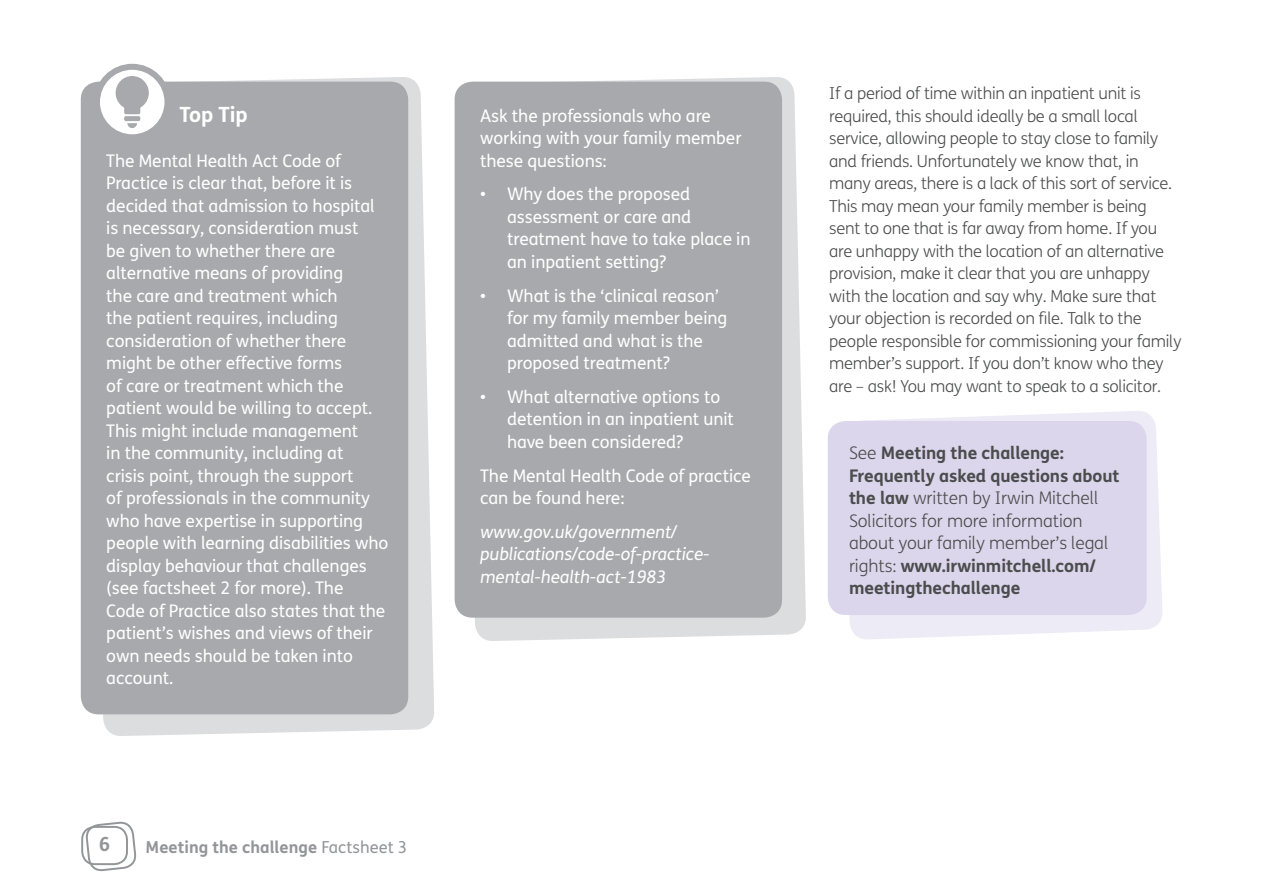
<style>
.page{position:relative;width:1263px;height:893px;background:#fff}
.page>*{position:absolute;margin:0;border:0;box-sizing:border-box;transform-origin:0 0}
.body_copy{font:700 21px "FS Mencap";letter-spacing:-.005em;color:#fff}
.t1{font:700 19.5px "FS Mencap";color:#939598}
.body_copy-2{font:17.4px/22.5px "FS Mencap";letter-spacing:-.005em;color:#fff}
.body_copy-3{font:700 17.4px/22.5px "FS Mencap";letter-spacing:-.005em;color:#4b4c4d}
.body_copy-4{font:italic 17.4px/22.5px "FS Mencap";letter-spacing:-.005em;color:#fff}
.body_copy-5{font:300 16.5px/22.5px "FS Mencap";letter-spacing:-.015em;color:#4b4c4d}
.t2{font:700 16.5px "FS Mencap";color:#939598}
.s1{font-weight:400}
.s2{font-weight:300}
</style>
<div class="page">
<div style="left:81px;top:826px;width:47px;height:39px;border:2px solid #939598;border-radius:13px"></div>
<svg style="left:86px;top:821px;width:50px;height:51px"></svg>
<svg style="left:89px;top:77px;width:345px;height:659px;fill:#dcdddf"></svg>
<svg style="left:463px;top:77px;width:343px;height:564px;fill:#dcdddf"></svg>
<div style="left:81px;top:82px;width:327px;height:632px;background:#a8a9ad;border-radius:18px"></div>
<div style="left:455px;top:82px;width:327px;height:536px;background:#a8a9ad;border-radius:18px"></div>
<svg style="left:97px;top:67px;width:70px;height:70px;fill:#fff"></svg>
<div style="left:94px;top:64px;width:76px;height:76px;border:6px solid #a8a9ad;border-radius:50%"></div>
<div style="left:116px;top:76px;width:33px;height:34px;background:#a8a9ad;border-radius:50%"></div>
<svg style="left:127px;top:123px;width:10px;height:5px"></svg>
<div style="left:124px;top:98px;width:16px;height:16px;background:#a8a9ad;border-radius:2px"></div>
<div style="left:124px;top:116px;width:16px;height:5px;background:#a8a9ad;border-radius:2px"></div>
<svg style="left:849px;top:411px;width:313px;height:228px;fill:#edebf5"></svg>
<div style="left:828px;top:421px;width:319px;height:194px;background:#dbd6eb;border-radius:18px"></div>
<p class="body_copy" style="left:180px;top:101px;width:70px">Top Tip</p>
<p class="body_copy-2" style="left:106px;top:150px;width:284px">The Mental Health Act Code of<br>Practice is clear that, before it is decided that admission to hospital is necessary, consideration must<br>be given to whether there are alternative means of providing<br>the care and treatment which<br>the patient requires, including consideration of whether there might be other effective forms<br>of care or treatment which the patient would be willing to accept.<br>This might include management<br>in the community, including at<br>crisis point, through the support<br>of professionals in the community who have expertise in supporting people with learning disabilities who display behaviour that challenges (see factsheet 2 for more). The<br>Code of Practice also states that the patient’s wishes and views of their own needs should be taken into account.</p>
<p class="t1" style="left:99px;top:832px;width:13px">6</p>
<p class="t2" style="left:146px;top:837px;width:263px">Meeting the challenge <span class="s1">Factsheet 3</span></p>
<p class="body_copy-2" style="left:480px;top:105px;width:263px">Ask the professionals who are working with your family member these questions:</p>
<p class="body_copy-2" style="left:507px;top:183px;width:245px;text-indent:-27px">• Why does the proposed assessment or care and treatment have to take place in an inpatient setting?</p>
<p class="body_copy-2" style="left:507px;top:285px;width:222px;text-indent:-27px">• What is the ‘clinical reason’ for my family member being admitted and what is the proposed treatment?</p>
<p class="body_copy-2" style="left:507px;top:386px;width:228px;text-indent:-27px">• What alternative options to detention in an inpatient unit have been considered?</p>
<p class="body_copy-2" style="left:480px;top:465px;width:272px">The Mental Health Code of practice can be found here:</p>
<p class="body_copy-4" style="left:480px;top:521px;width:231px">www.gov.uk/government/ publications/code-of-practice&shy;mental-health-act-1983</p>
<p class="body_copy-5" style="left:829px;top:82px;width:354px">If a period of time within an inpatient unit is required, this should ideally be a small local service, allowing people to stay close to family and friends. Unfortunately we know that, in many areas, there is a lack of this sort of service.<br>This may mean your family member is being sent to one that is far away from home. If you are unhappy with the location of an alternative provision, make it clear that you are unhappy with the location and say why. Make sure that your objection is recorded on file. Talk to the people responsible for commissioning your family member’s support. If you don’t know who they are – ask! You may want to speak to a solicitor.</p>
<p class="body_copy-3" style="left:849px;top:442px;width:272px"><span class="s2">See</span> Meeting the challenge:<br>Frequently asked questions about the law <span class="s2">written by Irwin Mitchell<br>Solicitors for more information about your family member’s legal rights:</span> www.irwinmitchell.com/ meetingthechallenge</p>
</div>
